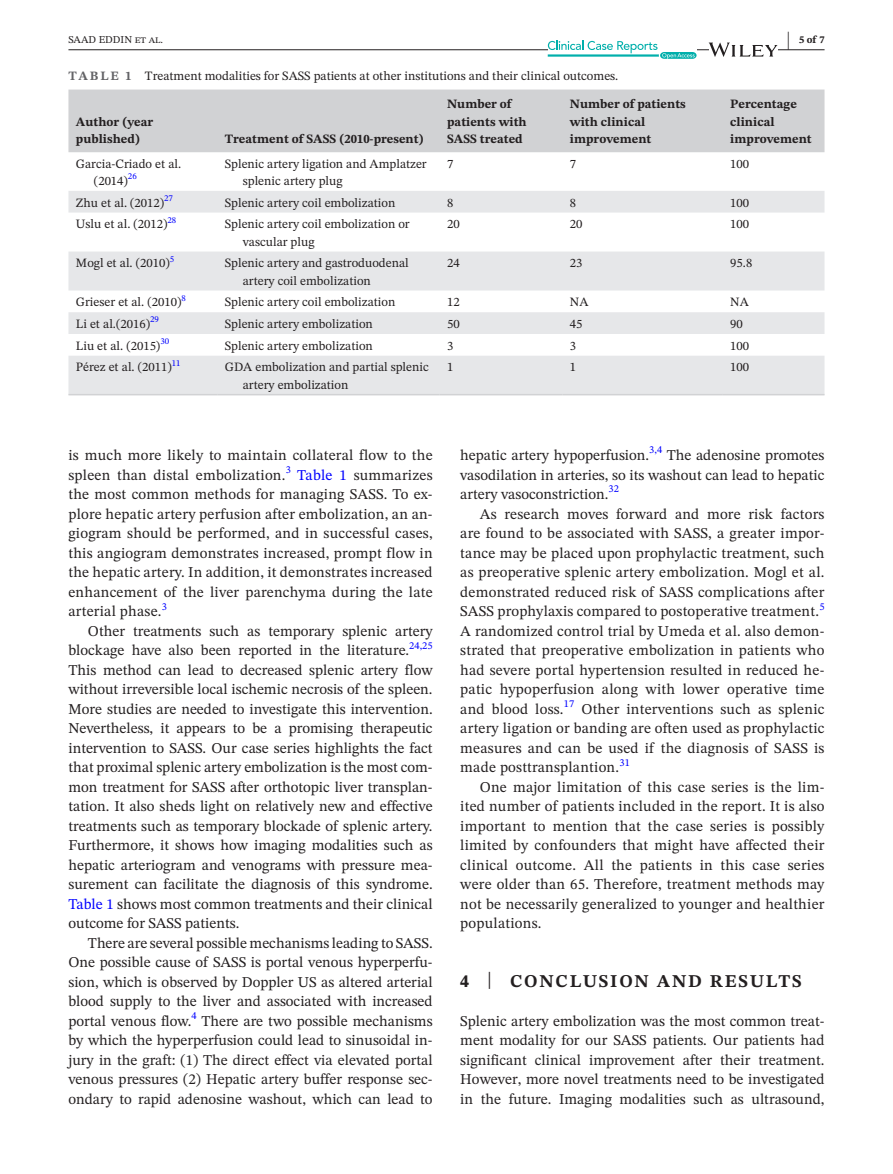
<style>
.page{position:relative;width:893px;height:1174px;background:#fff}
.page>*{position:absolute;margin:0;border:0;box-sizing:border-box;transform-origin:0 0}
.t1{font:700 21px "STIX Two Text";color:#231f20;scale:.42 1}
.t2{font:700 18px "STIX Two Text";letter-spacing:.1em;color:#231f20}
.t3{font:15px/19.5px "STIX Two Text";color:#231f20;text-align:justify}
.t4{font:12.75px/17.2px "STIX Two Text";color:#231f20}
.t5{font:700 12.75px/17.2px "STIX Two Text";color:#231f20}
.t6{font:10.5px "STIX Two Text";color:#00f}
.t7{font:10.5px "STIX Two Text";color:#231f20}
.t8{font:700 10.5px "STIX Two Text";color:#231f20}
.t9{font:8.85px "STIX Two Text";color:#00f}
.s1{font-weight:700;color:#636366}
.s2{color:#00f}
.s3{font-weight:400;font-size:23.7px}
</style>
<div class="page">
<hr style="left:68px;top:49px;width:756px;height:1px;background:#231f20">
<svg style="left:548px;top:41px;width:149px;height:18px"></svg>
<svg style="left:709px;top:43px;width:68px;height:14px"></svg>
<div style="left:68px;top:90px;width:756px;height:62px;background:#d1d2d4"></div>
<svg style="left:68px;top:191px;width:756px;height:203px;fill:#e6e7e9"></svg>
<hr style="left:68px;top:394px;width:149px;height:1px;background:#d1d2d4">
<hr style="left:217px;top:394px;width:223px;height:1px;background:#d1d2d4">
<hr style="left:440px;top:394px;width:122px;height:1px;background:#d1d2d4">
<hr style="left:562px;top:394px;width:161px;height:1px;background:#d1d2d4">
<hr style="left:723px;top:394px;width:101px;height:1px;background:#d1d2d4">
<h1 class="t1" style="left:787px;top:24px;width:8px">|</h1>
<p class="t7" style="left:68px;top:32px;width:96px">SAAD EDDIN et al.</p>
<p class="t8" style="left:799px;top:32px;width:27px">5 of 7</p>
<p class="t4" style="left:68px;top:67px;width:551px"><span class="s1">TABLE 1</span> Treatment modalities for SASS patients at other institutions and their clinical outcomes.</p>
<p class="t5" style="left:76px;top:113px;width:79px">Author (year published)</p>
<p class="t5" style="left:447px;top:96px;width:81px">Number of patients with<br>SASS treated</p>
<p class="t5" style="left:570px;top:96px;width:117px">Number of patients with clinical improvement</p>
<p class="t5" style="left:730px;top:96px;width:83px">Percentage clinical improvement</p>
<p class="t5" style="left:225px;top:130px;width:201px">Treatment of SASS (2010-present)</p>
<p class="t4" style="left:94px;top:155px;width:89px;text-indent:-18px">Garcia-Criado et al. (2014)</p>
<p class="t9" style="left:128px;top:170px;width:10px">26</p>
<p class="t4" style="left:243px;top:155px;width:185px;text-indent:-18px">Splenic artery ligation and Amplatzer splenic artery plug</p>
<p class="t4" style="left:447px;top:155px;width:8px">7</p>
<p class="t4" style="left:570px;top:155px;width:8px">7</p>
<p class="t4" style="left:730px;top:155px;width:20px">100</p>
<p class="t4" style="left:76px;top:194px;width:99px">Zhu et al. (2012)<sup>27</sup></p>
<p class="t4" style="left:225px;top:194px;width:172px">Splenic artery coil embolization</p>
<p class="t4" style="left:447px;top:194px;width:8px">8</p>
<p class="t4" style="left:570px;top:194px;width:8px">8</p>
<p class="t4" style="left:730px;top:194px;width:20px">100</p>
<p class="t4" style="left:76px;top:215px;width:102px">Uslu et al. (2012)<sup>28</sup></p>
<p class="t4" style="left:243px;top:215px;width:168px;text-indent:-18px">Splenic artery coil embolization or vascular plug</p>
<p class="t4" style="left:447px;top:215px;width:14px">20</p>
<p class="t4" style="left:570px;top:215px;width:14px">20</p>
<p class="t4" style="left:730px;top:215px;width:20px">100</p>
<p class="t4" style="left:76px;top:254px;width:100px">Mogl et al. (2010)<sup>5</sup></p>
<p class="t4" style="left:243px;top:254px;width:167px;text-indent:-18px">Splenic artery and gastroduodenal artery coil embolization</p>
<p class="t4" style="left:447px;top:254px;width:14px">24</p>
<p class="t4" style="left:570px;top:254px;width:14px">23</p>
<p class="t4" style="left:730px;top:254px;width:24px">95.8</p>
<p class="t4" style="left:76px;top:293px;width:111px">Grieser et al. (2010)<sup>8</sup></p>
<p class="t4" style="left:225px;top:293px;width:172px">Splenic artery coil embolization</p>
<p class="t4" style="left:447px;top:293px;width:14px">12</p>
<p class="t4" style="left:570px;top:293px;width:20px">NA</p>
<p class="t4" style="left:730px;top:293px;width:20px">NA</p>
<p class="t4" style="left:76px;top:315px;width:84px">Li et al.(2016)<sup>29</sup></p>
<p class="t4" style="left:225px;top:315px;width:150px">Splenic artery embolization</p>
<p class="t4" style="left:447px;top:315px;width:14px">50</p>
<p class="t4" style="left:570px;top:315px;width:14px">45</p>
<p class="t4" style="left:730px;top:315px;width:14px">90</p>
<p class="t4" style="left:76px;top:337px;width:95px">Liu et al. (2015)<sup>30</sup></p>
<p class="t4" style="left:225px;top:337px;width:150px">Splenic artery embolization</p>
<p class="t4" style="left:447px;top:337px;width:8px">3</p>
<p class="t4" style="left:570px;top:337px;width:8px">3</p>
<p class="t4" style="left:730px;top:337px;width:20px">100</p>
<p class="t4" style="left:76px;top:358px;width:106px">Pérez et al. (2011)<sup>11</sup></p>
<p class="t4" style="left:243px;top:358px;width:187px;text-indent:-18px">GDA embolization and partial splenic artery embolization</p>
<p class="t4" style="left:447px;top:358px;width:8px">1</p>
<p class="t4" style="left:570px;top:358px;width:8px">1</p>
<p class="t4" style="left:730px;top:358px;width:20px">100</p>
<p class="t3" style="left:68px;top:445px;width:366px">is much more likely to maintain collateral flow to the spleen than distal embolization.</p>
<p class="t6" style="left:286px;top:462px;width:7px">3</p>
<p class="t3" style="left:68px;top:465px;width:366px;text-indent:229px"><span class="s2">Table 1</span> summarizes the most common methods for managing SASS. To ex&shy;plore hepatic artery perfusion after embolization, an an&shy;giogram should be performed, and in successful cases, this angiogram demonstrates increased, prompt flow in the hepatic artery. In addition, it demonstrates increased enhancement of the liver parenchyma during the late arterial phase.</p>
<p class="t6" style="left:162px;top:598px;width:7px">3</p>
<p class="t3" style="left:68px;top:621px;width:366px;text-indent:20px">Other treatments such as temporary splenic artery blockage have also been reported in the literature.</p>
<p class="t6" style="left:409px;top:637px;width:25px">24,25</p>
<p class="t3" style="left:68px;top:660px;width:366px">This method can lead to decreased splenic artery flow without irreversible local ischemic necrosis of the spleen.<br>More studies are needed to investigate this intervention.<br>Nevertheless, it appears to be a promising therapeutic intervention to SASS. Our case series highlights the fact that proximal splenic artery embolization is the most com&shy;mon treatment for SASS after orthotopic liver transplan&shy;tation. It also sheds light on relatively new and effective treatments such as temporary blockade of splenic artery.<br>Furthermore, it shows how imaging modalities such as hepatic arteriogram and venograms with pressure mea&shy;surement can facilitate the diagnosis of this syndrome.<br><span class="s2">Table 1</span> shows most common treatments and their clinical outcome for SASS patients.</p>
<p class="t3" style="left:68px;top:933px;width:366px;text-indent:20px">There are several possible mechanisms leading to SASS.<br>One possible cause of SASS is portal venous hyperperfu&shy;sion, which is observed by Doppler US as altered arterial blood supply to the liver and associated with increased portal venous flow.<sup>4</sup> There are two possible mechanisms by which the hyperperfusion could lead to sinusoidal in&shy;jury in the graft: (1) The direct effect via elevated portal venous pressures (2) Hepatic artery buffer response sec&shy;ondary to rapid adenosine washout, which can lead to</p>
<p class="t3" style="left:460px;top:445px;width:190px">hepatic artery hypoperfusion.</p>
<p class="t6" style="left:649px;top:442px;width:14px">3,4</p>
<p class="t3" style="left:460px;top:445px;width:366px;text-indent:206px">The adenosine promotes vasodilation in arteries, so its washout can lead to hepatic artery vasoconstriction.</p>
<p class="t6" style="left:608px;top:481px;width:12px">32</p>
<p class="t3" style="left:460px;top:504px;width:366px;text-indent:20px">As research moves forward and more risk factors are found to be associated with SASS, a greater impor&shy;tance may be placed upon prophylactic treatment, such as preoperative splenic artery embolization. Mogl et al. demonstrated reduced risk of SASS complications after SASS prophylaxis compared to postoperative treatment.</p>
<p class="t6" style="left:819px;top:598px;width:7px">5</p>
<p class="t3" style="left:460px;top:621px;width:366px">A randomized control trial by Umeda et al. also demon&shy;strated that preoperative embolization in patients who had severe portal hypertension resulted in reduced he&shy;patic hypoperfusion along with lower operative time and blood loss.</p>
<p class="t6" style="left:564px;top:696px;width:12px">17</p>
<p class="t3" style="left:460px;top:699px;width:366px;text-indent:121px">Other interventions such as splenic artery ligation or banding are often used as prophylactic measures and can be used if the diagnosis of SASS is made posttransplantion.</p>
<p class="t6" style="left:619px;top:754px;width:12px">31</p>
<p class="t3" style="left:460px;top:777px;width:366px;text-indent:20px">One major limitation of this case series is the lim&shy;ited number of patients included in the report. It is also important to mention that the case series is possibly limited by confounders that might have affected their clinical outcome. All the patients in this case series were older than 65. Therefore, treatment methods may not be necessarily generalized to younger and healthier populations.</p>
<p class="t2" style="left:460px;top:968px;width:343px">4 <span class="s3">|</span> CONCLUSION AND RESULTS</p>
<p class="t3" style="left:460px;top:1011px;width:366px">Splenic artery embolization was the most common treat&shy;ment modality for our SASS patients. Our patients had significant clinical improvement after their treatment.<br>However, more novel treatments need to be investigated in the future. Imaging modalities such as ultrasound,</p>
</div>
